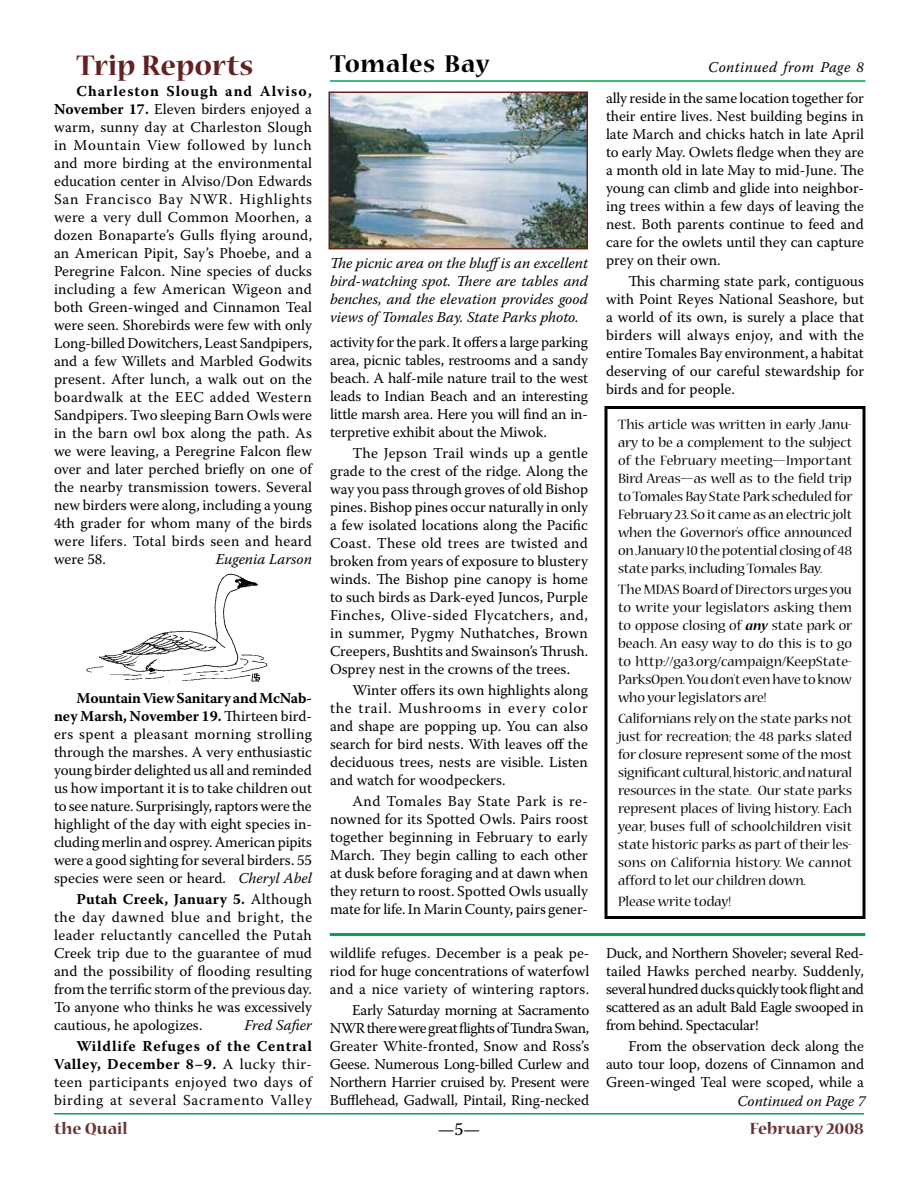
<style>
.page{position:relative;width:918px;height:1188px;background:#fff}
.page>*{position:absolute;margin:0;border:0;box-sizing:border-box;transform-origin:0 0}
.t1{font:700 31.35px "Nueva Std";color:#632121}
.t2{font:700 27px "Nueva Std";letter-spacing:.025em;color:#000}
.t3{font:700 18px "Nueva Std";color:#633}
.t4{font:18px "Warnock Pro";color:#000}
.t5{font:15px/18px "Warnock Pro";color:#000;text-align:justify}
.t6{font:15px/18px "Nueva Std";letter-spacing:-.005em;color:#000;text-align:justify}
.t7{font:italic 15px/18px "Warnock Pro";color:#000;text-align:justify}
.t8{font:italic 15px "Warnock Pro";letter-spacing:.03em;color:#000}
.s1{font-weight:700}
.s2{font-weight:700;font-style:italic}
.s3{font-style:italic}
</style>
<div class="page">
<hr style="left:54px;top:1113px;width:810px;height:1px;background:#00a650">
<hr style="left:330px;top:933px;width:535px;height:3px;background:#00a650">
<hr style="left:330px;top:80px;width:536px;height:2px;background:#00a650">
<img style="left:86px;top:573px;width:182px;height:109px">
<img style="left:331px;top:95px;width:254px;height:151px">
<div style="left:328px;top:92px;width:260px;height:157px;border:2px solid #632121"></div>
<div style="left:604px;top:406px;width:262px;height:513px;border:3px solid #000"></div>
<h1 class="t1" style="left:76px;top:51px;width:178px">Trip Reports</h1>
<h2 class="t2" style="left:330px;top:52px;width:161px">Tomales Bay</h2>
<p class="t8" style="left:708px;top:58px;width:157px">Continued from Page 8</p>
<p class="t5" style="left:54px;top:82px;width:260px;text-indent:22px"><span class="s1">Charleston Slough and Alviso, November 17.</span> Eleven birders enjoyed a warm, sunny day at Charleston Slough in Mountain View followed by lunch and more birding at the environmental education center in Alviso/Don Edwards San Francisco Bay NWR. Highlights were a very dull Common Moorhen, a dozen Bonaparte’s Gulls flying around, an American Pipit, Say’s Phoebe, and a Peregrine Falcon. Nine species of ducks including a few American Wigeon and both Green-winged and Cinnamon Teal were seen. Shorebirds were few with only Long-billed Dowitchers, Least Sandpipers, and a few Willets and Marbled Godwits present. After lunch, a walk out on the boardwalk at the EEC added Western Sandpipers. Two sleeping Barn Owls were in the barn owl box along the path. As we were leaving, a Peregrine Falcon flew over and later perched briefly on one of the nearby transmission towers. Several new birders were along, including a young 4th grader for whom many of the birds were lifers. Total birds seen and heard were 58.</p>
<p class="t5" style="left:606px;top:89px;width:260px">ally reside in the same location together for their entire lives. Nest building begins in late March and chicks hatch in late April to early May. Owlets fledge when they are a month old in late May to mid-June. The young can climb and glide into neighbor&shy;ing trees within a few days of leaving the nest. Both parents continue to feed and care for the owlets until they can capture prey on their own.</p>
<p class="t5" style="left:606px;top:272px;width:260px;text-indent:22px">This charming state park, contiguous with Point Reyes National Seashore, but a world of its own, is surely a place that birders will always enjoy, and with the entire Tomales Bay environment, a habitat deserving of our careful stewardship for birds and for people.</p>
<p class="t6" style="left:618px;top:416px;width:236px">This article was written in early Janu&shy;ary to be a complement to the subject of the February meeting—Important Bird Areas—as well as to the field trip to Tomales Bay State Park scheduled for February 23. So it came as an electric jolt when the Governor’s office announced on January 10 the potential closing of 48 state parks, including Tomales Bay.</p>
<p class="t6" style="left:618px;top:581px;width:236px">The MDAS Board of Directors urges you to write your legislators asking them to oppose closing of <span class="s2">any</span> state park or beach. An easy way to do this is to go to http://ga3.org/campaign/KeepState-ParksOpen. You don’t even have to know who your legislators are!</p>
<p class="t6" style="left:618px;top:710px;width:236px">Californians rely on the state parks not just for recreation; the 48 parks slated for closure represent some of the most significant cultural, historic, and natural resources in the state. Our state parks represent places of living history. Each year, buses full of schoolchildren visit state historic parks as part of their les&shy;sons on California history. We cannot afford to let our children down.</p>
<p class="t6" style="left:618px;top:893px;width:115px">Please write today!</p>
<p class="t7" style="left:330px;top:253px;width:259px">The picnic area on the bluffis an excellent bird-watching spot. There are tables and benches, and the elevation provides good views of Tomales Bay. State Parks photo.</p>
<p class="t5" style="left:330px;top:333px;width:260px">activity for the park. It offers a large parking area, picnic tables, restrooms and a sandy beach. A half-mile nature trail to the west leads to Indian Beach and an interesting little marsh area. Here you will find an in&shy;terpretive exhibit about the Miwok.</p>
<p class="t5" style="left:330px;top:444px;width:260px;text-indent:22px">The Jepson Trail winds up a gentle grade to the crest of the ridge. Along the way you pass through groves of old Bishop pines. Bishop pines occur naturally in only a few isolated locations along the Pacific Coast. These old trees are twisted and broken from years of exposure to blustery winds. The Bishop pine canopy is home to such birds as Dark-eyed Juncos, Purple Finches, Olive-sided Flycatchers, and, in summer, Pygmy Nuthatches, Brown Creepers, Bushtits and Swainson’s Thrush.<br>Osprey nest in the crowns of the trees.</p>
<p class="t5" style="left:330px;top:681px;width:260px;text-indent:22px">Winter offers its own highlights along the trail. Mushrooms in every color and shape are popping up. You can also search for bird nests. With leaves off the deciduous trees, nests are visible. Listen and watch for woodpeckers.</p>
<p class="t5" style="left:330px;top:792px;width:260px;text-indent:22px">And Tomales Bay State Park is re&shy;nowned for its Spotted Owls. Pairs roost together beginning in February to early March. They begin calling to each other at dusk before foraging and at dawn when they return to roost. Spotted Owls usually mate for life. In Marin County, pairs gener-</p>
<p class="t7" style="left:216px;top:550px;width:98px">Eugenia Larson</p>
<p class="t5" style="left:54px;top:688px;width:260px;text-indent:22px"><span class="s1">Mountain View Sanitary and McNab&shy;ney Marsh, November 19.</span> Thirteen bird&shy;ers spent a pleasant morning strolling through the marshes. A very enthusiastic young birder delighted us all and reminded us how important it is to take children out to see nature. Surprisingly, raptors were the highlight of the day with eight species in&shy;cluding merlin and osprey. American pipits were a good sighting for several birders. 55 species were seen or heard. <span class="s3">Cheryl Abel</span></p>
<p class="t5" style="left:54px;top:889px;width:260px;text-indent:22px"><span class="s1">Putah Creek, January 5.</span> Although the day dawned blue and bright, the leader reluctantly cancelled the Putah Creek trip due to the guarantee of mud and the possibility of flooding resulting from the terrific storm of the previous day.<br>To anyone who thinks he was excessively cautious, he apologizes.</p>
<p class="t5" style="left:606px;top:943px;width:260px">Duck, and Northern Shoveler; several Red&shy;tailed Hawks perched nearby. Suddenly, several hundred ducks quickly took flight and scattered as an adult Bald Eagle swooped in from behind. Spectacular!</p>
<p class="t5" style="left:606px;top:1036px;width:260px;text-indent:22px">From the observation deck along the auto tour loop, dozens of Cinnamon and Green-winged Teal were scoped, while a</p>
<p class="t7" style="left:737px;top:1092px;width:129px">Continued on Page 7</p>
<p class="t5" style="left:330px;top:943px;width:261px">wildlife refuges. December is a peak pe&shy;riod for huge concentrations of waterfowl and a nice variety of wintering raptors.</p>
<p class="t5" style="left:330px;top:1000px;width:261px;text-indent:22px">Early Saturday morning at Sacramento NWR there were great flights of Tundra Swan, Greater White-fronted, Snow and Ross’s Geese. Numerous Long-billed Curlew and Northern Harrier cruised by. Present were Bufflehead, Gadwall, Pintail, Ring-necked</p>
<p class="t7" style="left:244px;top:1015px;width:69px">Fred Safier</p>
<p class="t5" style="left:54px;top:1036px;width:260px;text-indent:22px"><span class="s1">Wildlife Refuges of the Central Valley, December 8−9.</span> A lucky thir&shy;teen participants enjoyed two days of birding at several Sacramento Valley</p>
<p class="t3" style="left:54px;top:1120px;width:75px">the Quail</p>
<p class="t4" style="left:438px;top:1118px;width:44px">— —</p>
<p class="t3" style="left:750px;top:1120px;width:116px">February 2008</p>
</div>
